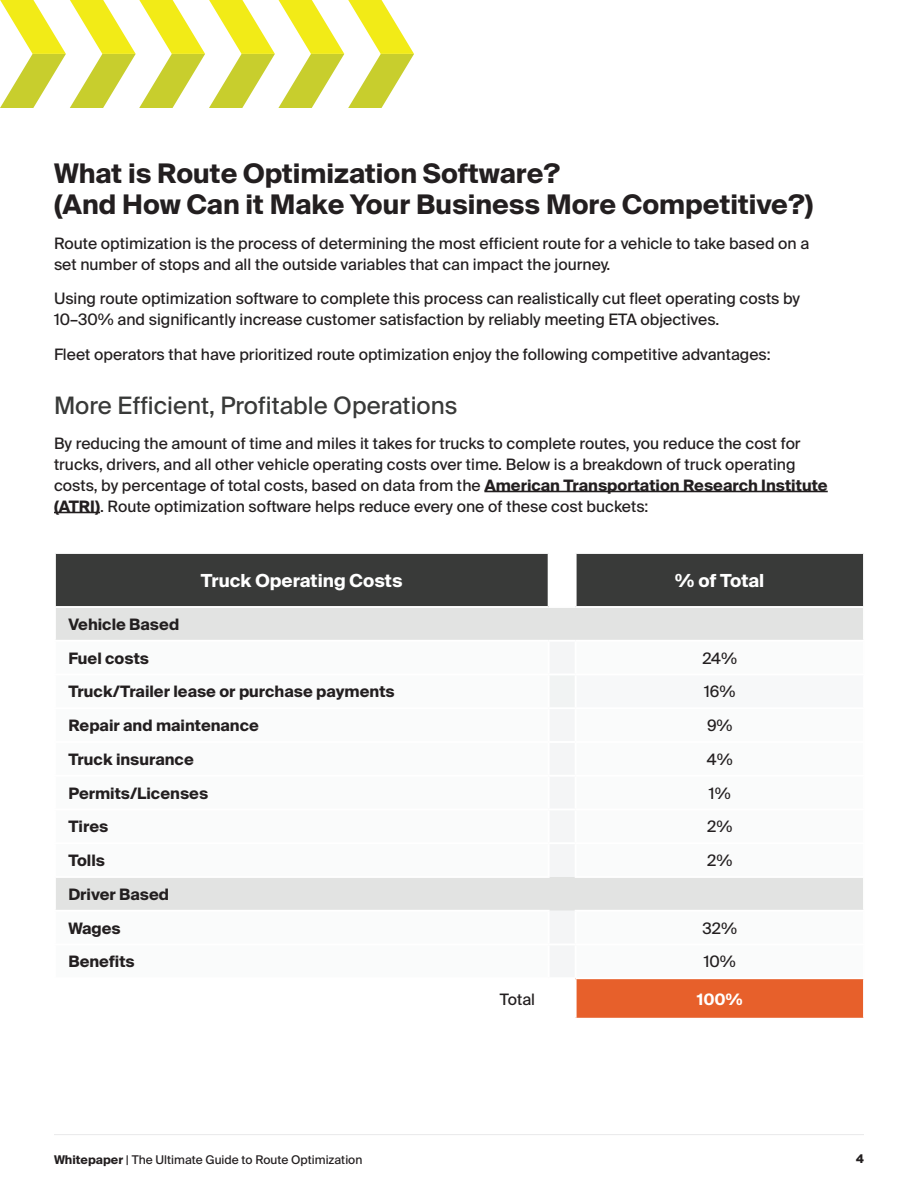
<style>
.page{position:relative;width:918px;height:1188px;background:#fff}
.page>*{position:absolute;margin:0;border:0;box-sizing:border-box;transform-origin:0 0}
.t1{font:700 27px/31.5px "Suisse Intl";color:#231f20}
.t2{font:24px "Suisse Intl";color:#393a39}
.t3{font:700 18px "Suisse Intl";color:#fff}
.t4{font:15.75px/21px "Suisse Intl";color:#231f20}
.t5{font:700 15.75px/33.8px "Suisse Intl";color:#231f20}
.t6{font:700 15.75px "Suisse Intl";color:#fff}
.t7{font:12px "Suisse Intl";color:#231f20}
.t8{font:700 12px "Suisse Intl";color:#231f20}
.s1{font-weight:700}
</style>
<div class="page">
<hr style="left:54px;top:1134px;width:810px;height:1px;background:#ebebec">
<hr style="left:484px;top:491px;width:344px;height:1px;background:#231f20">
<hr style="left:54px;top:512px;width:46px;height:1px;background:#231f20">
<div style="left:56px;top:554px;width:807px;height:52px;background:#393a39"></div>
<div style="left:56px;top:608px;width:807px;height:32px;background:#e2e3e2"></div>
<div style="left:56px;top:878px;width:807px;height:32px;background:#e2e3e2"></div>
<div style="left:576px;top:674px;width:288px;height:34px;background:#f7f8f9"></div>
<div style="left:576px;top:978px;width:288px;height:41px;background:#e7602b"></div>
<hr style="left:576px;top:674px;width:289px;height:1px;background:#fff">
<hr style="left:575px;top:675px;width:2px;height:32px;background:#fff">
<hr style="left:863px;top:675px;width:2px;height:32px;background:#fff">
<hr style="left:576px;top:707px;width:289px;height:2px;background:#fff">
<svg style="left:549px;top:642px;width:27px;height:335px"></svg>
<hr style="left:548px;top:945px;width:2px;height:32px;background:#fff">
<hr style="left:575px;top:945px;width:2px;height:32px;background:#fff">
<hr style="left:576px;top:977px;width:289px;height:2px;background:#fff">
<hr style="left:575px;top:979px;width:2px;height:39px;background:#fff">
<hr style="left:863px;top:979px;width:2px;height:39px;background:#fff">
<hr style="left:575px;top:1018px;width:290px;height:2px;background:#fff">
<hr style="left:548px;top:554px;width:2px;height:52px;background:#fff">
<hr style="left:575px;top:554px;width:2px;height:52px;background:#fff">
<svg style="left:0;top:0;width:414px;height:108px"></svg>
<h1 class="t1" style="left:54px;top:158px;width:761px">What is Route Optimization Software?<br>(And How Can it Make Your Business More Competitive?)</h1>
<p class="t4" style="left:54px;top:233px;width:757px">Route optimization is the process of determining the most efficient route for a vehicle to take based on a set number of stops and all the outside variables that can impact the journey.</p>
<p class="t4" style="left:54px;top:288px;width:748px">Using route optimization software to complete this process can realistically cut fleet operating costs by<br>10–30% and significantly increase customer satisfaction by reliably meeting ETA objectives.</p>
<p class="t4" style="left:54px;top:344px;width:718px">Fleet operators that have prioritized route optimization enjoy the following competitive advantages:</p>
<h2 class="t2" style="left:54px;top:392px;width:405px">More Efficient, Profitable Operations</h2>
<p class="t4" style="left:54px;top:433px;width:775px">By reducing the amount of time and miles it takes for trucks to complete routes, you reduce the cost for trucks, drivers, and all other vehicle operating costs over time. Below is a breakdown of truck operating costs, by percentage of total costs, based on data from the <span class="s1">American Transportation Research Institute (ATRI)</span>. Route optimization software helps reduce every one of these cost buckets:</p>
<p class="t5" style="left:68px;top:608px;width:112px">Vehicle Based<br>Fuel costs</p>
<p class="t3" style="left:201px;top:570px;width:203px">Truck Operating Costs</p>
<p class="t3" style="left:675px;top:570px;width:91px">% of Total</p>
<p class="t4" style="left:703px;top:648px;width:36px">24%</p>
<p class="t5" style="left:68px;top:675px;width:328px">Truck/Trailer lease or purchase payments</p>
<p class="t4" style="left:704px;top:681px;width:33px">16%</p>
<p class="t5" style="left:68px;top:709px;width:192px">Repair and maintenance</p>
<p class="t4" style="left:707px;top:715px;width:27px">9%</p>
<p class="t5" style="left:68px;top:743px;width:127px">Truck insurance</p>
<p class="t4" style="left:707px;top:749px;width:27px">4%</p>
<p class="t5" style="left:68px;top:776px;width:141px">Permits/Licenses</p>
<p class="t4" style="left:709px;top:783px;width:23px">1%</p>
<p class="t5" style="left:68px;top:810px;width:41px">Tires</p>
<p class="t4" style="left:707px;top:816px;width:27px">2%</p>
<p class="t5" style="left:68px;top:844px;width:38px">Tolls</p>
<p class="t4" style="left:707px;top:850px;width:27px">2%</p>
<p class="t5" style="left:68px;top:878px;width:102px">Driver Based<br>Wages</p>
<p class="t4" style="left:703px;top:918px;width:36px">32%</p>
<p class="t5" style="left:68px;top:945px;width:68px">Benefits</p>
<p class="t4" style="left:704px;top:951px;width:34px">10%</p>
<p class="t4" style="left:500px;top:989px;width:37px">Total</p>
<p class="t6" style="left:697px;top:990px;width:48px">100%</p>
<p class="t7" style="left:54px;top:1153px;width:310px"><span class="s1">Whitepaper</span> | The Ultimate Guide to Route Optimization</p>
<p class="t8" style="left:856px;top:1152px;width:9px">4</p>
</div>
